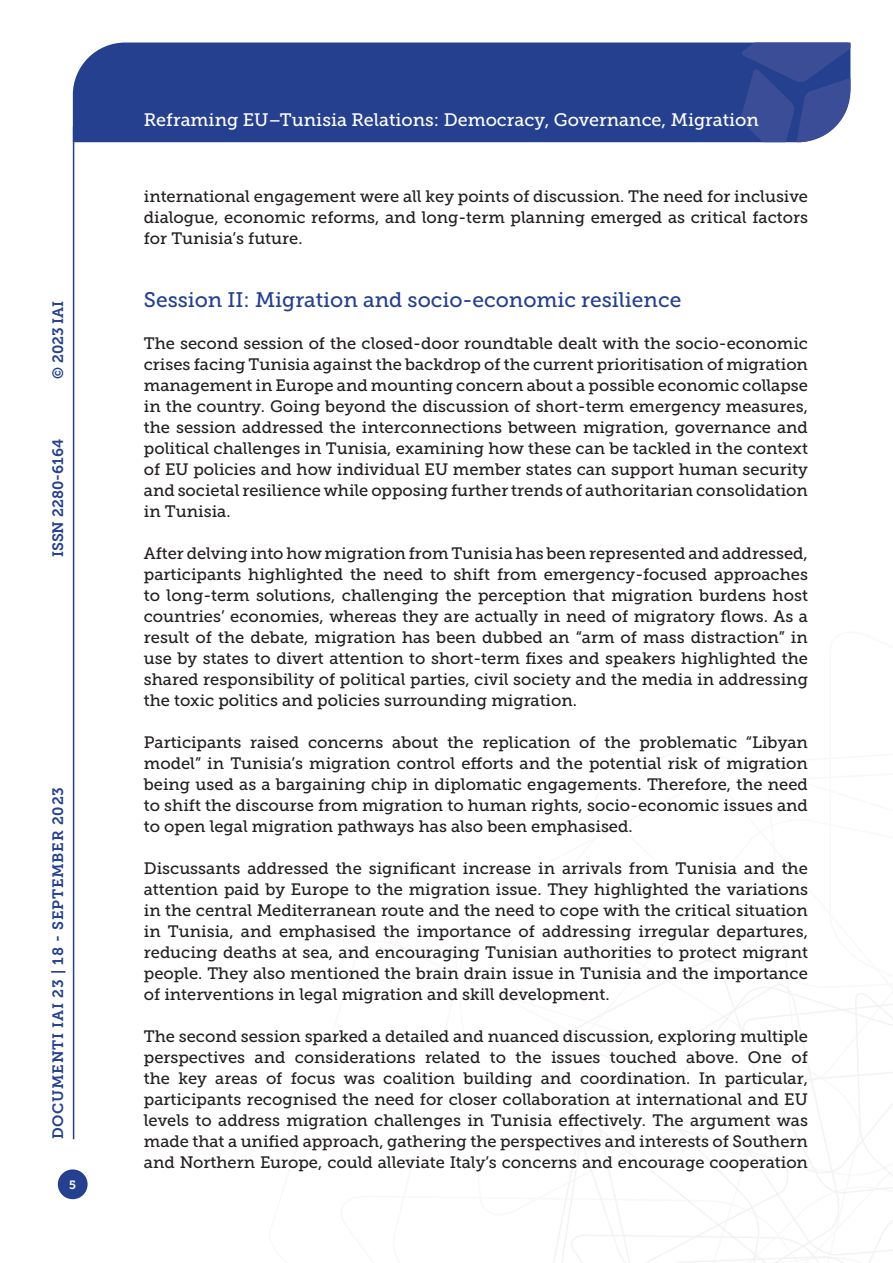
<style>
.page{position:relative;width:893px;height:1263px;background:#fff}
.page>*{position:absolute;margin:0;border:0;box-sizing:border-box;transform-origin:0 0}
.Titolo_paragrafo{font:21px "Museo Slab 500";color:#25408f}
.t1{font:18px "Museo Slab 500";color:#fff}
.Testo{font:16.5px/21px "Museo Slab 500";color:#231f20;text-align:justify}
.t2{font:15px "Museo Slab 700";letter-spacing:.05em;color:#25408f}
.t3{font:15px "Museo Slab 700";color:#25408f}
.t4{font:12px "Museo Slab 700";color:#fff}
</style>
<div class="page">
<svg style="left:553px;top:960px;width:340px;height:303px"></svg>
<div style="left:73px;top:43px;width:668px;height:99px;background:#25408f"></div>
<svg style="left:741px;top:43px;width:109px;height:99px;background:#3f529a"></svg>
<div style="left:58px;top:1169px;width:30px;height:30px;background:#25408f;border-radius:50%"></div>
<hr style="left:73px;top:126px;width:1px;height:1013px;background:#25408f">
<p class="t2" style="left:50px;top:379px;width:80px;rotate:-90deg">© 2023 IAI</p>
<p class="t3" style="left:50px;top:557px;width:120px;rotate:-90deg">ISSN 2280-6164</p>
<p class="t2" style="left:50px;top:1139px;width:354px;rotate:-90deg">DOCUMENTI IAI 23 | 18 - SEPTEMBER 2023</p>
<p class="t4" style="left:69px;top:1178px;width:8px">5</p>
<p class="t1" style="left:144px;top:110px;width:616px">Reframing EU–Tunisia Relations: Democracy, Governance, Migration</p>
<p class="Testo" style="left:144px;top:186px;width:666px">international engagement were all key points of discussion. The need for inclusive dialogue, economic reforms, and long-term planning emerged as critical factors for Tunisia’s future.</p>
<p class="Titolo_paragrafo" style="left:144px;top:288px;width:539px">Session II: Migration and socio-economic resilience</p>
<p class="Testo" style="left:144px;top:333px;width:666px">The second session of the closed-door roundtable dealt with the socio-economic crises facing Tunisia against the backdrop of the current prioritisation of migration management in Europe and mounting concern about a possible economic collapse in the country. Going beyond the discussion of short-term emergency measures, the session addressed the interconnections between migration, governance and political challenges in Tunisia, examining how these can be tackled in the context of EU policies and how individual EU member states can support human security and societal resilience while opposing further trends of authoritarian consolidation in Tunisia.</p>
<p class="Testo" style="left:144px;top:543px;width:666px">After delving into how migration from Tunisia has been represented and addressed, participants highlighted the need to shift from emergency-focused approaches to long-term solutions, challenging the perception that migration burdens host countries’ economies, whereas they are actually in need of migratory flows. As a result of the debate, migration has been dubbed an “arm of mass distraction” in use by states to divert attention to short-term fixes and speakers highlighted the shared responsibility of political parties, civil society and the media in addressing the toxic politics and policies surrounding migration.</p>
<p class="Testo" style="left:144px;top:732px;width:666px">Participants raised concerns about the replication of the problematic “Libyan model” in Tunisia’s migration control efforts and the potential risk of migration being used as a bargaining chip in diplomatic engagements. Therefore, the need to shift the discourse from migration to human rights, socio-economic issues and to open legal migration pathways has also been emphasised.</p>
<p class="Testo" style="left:144px;top:858px;width:666px">Discussants addressed the significant increase in arrivals from Tunisia and the attention paid by Europe to the migration issue. They highlighted the variations in the central Mediterranean route and the need to cope with the critical situation in Tunisia, and emphasised the importance of addressing irregular departures, reducing deaths at sea, and encouraging Tunisian authorities to protect migrant people. They also mentioned the brain drain issue in Tunisia and the importance of interventions in legal migration and skill development.</p>
<p class="Testo" style="left:144px;top:1026px;width:666px">The second session sparked a detailed and nuanced discussion, exploring multiple perspectives and considerations related to the issues touched above. One of the key areas of focus was coalition building and coordination. In particular, participants recognised the need for closer collaboration at international and EU levels to address migration challenges in Tunisia effectively. The argument was made that a unified approach, gathering the perspectives and interests of Southern and Northern Europe, could alleviate Italy’s concerns and encourage cooperation</p>
</div>
